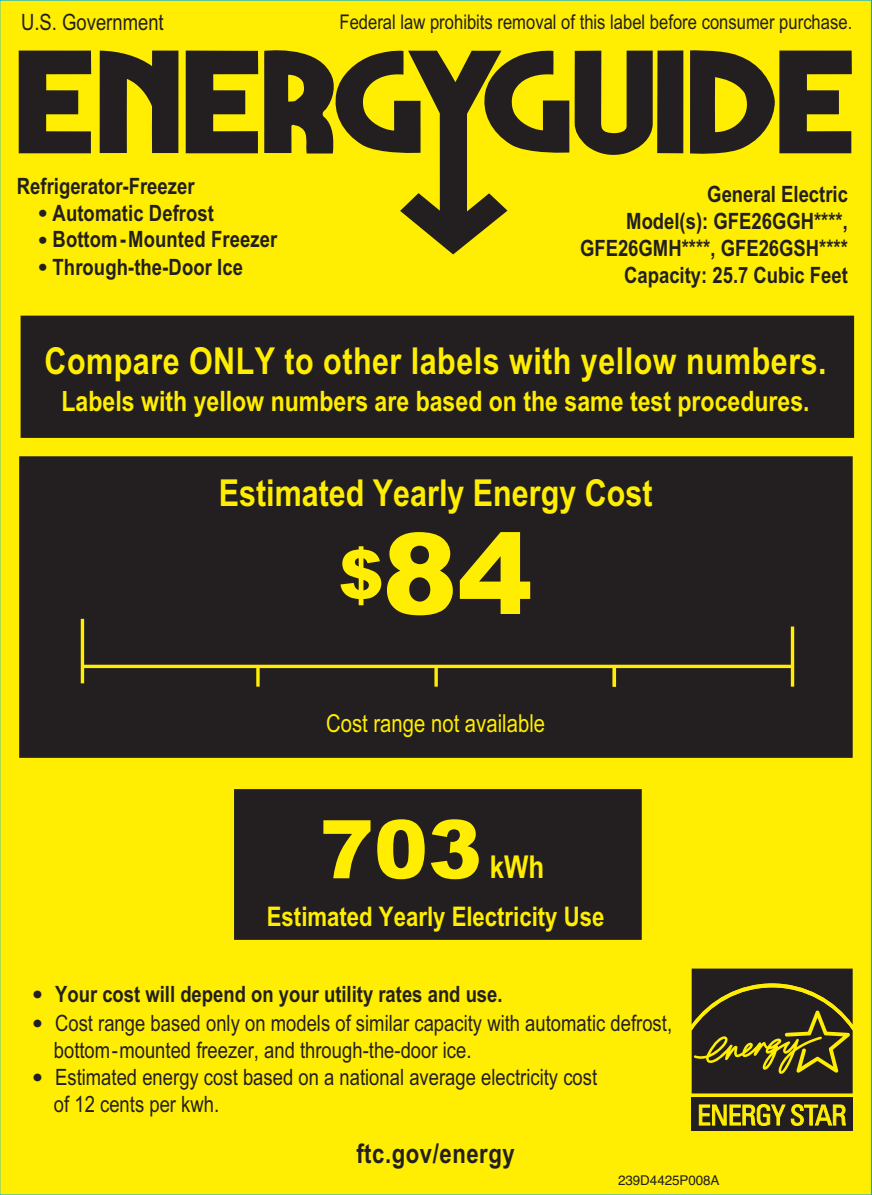
<style>
.page{position:relative;width:872px;height:1195px;background:#fff}
.page>*{position:absolute;margin:0;border:0;box-sizing:border-box;transform-origin:0 0}
.t1{font:900 112.5px "Arial";color:#ffee01}
.t2{font:900 81px "Arial";color:#ffee01}
.t3{font:700 37.12px "Arial Narrow";letter-spacing:.015em;color:#ffee01}
.t4{font:700 31.5px "Arial Narrow";color:#ffee01}
.t5{font:700 28.12px "Arial Narrow";color:#ffee01}
.t6{font:700 27px "Arial Narrow";color:#ffee01}
.t7{font:700 27px "Arial Narrow";letter-spacing:.02em;color:#231f20}
.t8{font:24.75px "Arial Narrow";color:#ffee01}
.t9{font:700 22.5px/27px "Arial Narrow";color:#231f20;text-align:right}
.t10{font:22.5px/27px "Arial Narrow";color:#231f20}
.t11{font:20.25px "Arial Narrow";color:#231f20}
.t12{font:13.5px "Helvetica";letter-spacing:-.01em;color:#231f20}
.s1{font-family:"Arial";font-size:24.75px}
.s2{font-size:67.5px}
.s3{font-family:"Arial";font-size:27px}
.s4{font-family:"Arial";font-weight:700;font-size:27px}
</style>
<div class="page">
<div style="left:0;top:0;width:871px;height:1195px;background:#ffee01"></div>
<svg style="left:19px;top:51px;width:72px;height:102px"></svg>
<svg style="left:186px;top:51px;width:72px;height:102px"></svg>
<svg style="left:100px;top:51px;width:78px;height:102px"></svg>
<div style="left:656px;top:51px;width:27px;height:102px;background:#231f20"></div>
<svg style="left:264px;top:50px;width:388px;height:204px"></svg>
<svg style="left:690px;top:50px;width:161px;height:104px"></svg>
<div style="left:20px;top:457px;width:831px;height:300px;background:#231f20"></div>
<div style="left:19px;top:456px;width:833px;height:302px;border:2px solid #231f20"></div>
<hr style="left:790px;top:666px;width:3px;height:21px;background:#ffee01">
<hr style="left:612px;top:666px;width:3px;height:21px;background:#ffee01">
<hr style="left:81px;top:619px;width:3px;height:64px;background:#ffee01">
<hr style="left:790px;top:626px;width:3px;height:41px;background:#ffee01">
<hr style="left:434px;top:666px;width:3px;height:21px;background:#ffee01">
<hr style="left:256px;top:666px;width:3px;height:21px;background:#ffee01">
<hr style="left:82px;top:665px;width:710px;height:3px;background:#ffee01">
<svg style="left:691px;top:968px;width:161px;height:125px;background:#403b1b"></svg>
<div style="left:691px;top:1097px;width:161px;height:34px;background:#231f20"></div>
<svg style="left:698px;top:1104px;width:86px;height:21px"></svg>
<svg style="left:790px;top:1104px;width:54px;height:21px"></svg>
<div style="left:22px;top:317px;width:830px;height:120px;background:#231f20"></div>
<div style="left:21px;top:316px;width:832px;height:122px;border:2px solid #231f20"></div>
<div style="left:235px;top:790px;width:405px;height:149px;background:#231f20"></div>
<p class="t10" style="left:21px;top:11px;width:144px">U.S. Government</p>
<p class="t11" style="left:339px;top:15px;width:514px">Federal law prohibits removal of this label before consumer purchase.</p>
<p class="t9" style="left:17px;top:174px;width:179px">Refrigerator-Freezer</p>
<p class="t9" style="left:39px;top:202px;width:177px"><span class="s1">•</span> Automatic Defrost</p>
<p class="t9" style="left:39px;top:228px;width:240px"><span class="s1">•</span> Bottom -Mounted Freezer</p>
<p class="t9" style="left:39px;top:256px;width:206px"><span class="s1">•</span> Through-the-Door Ice</p>
<p class="t9" style="left:579px;top:183px;width:269px">General Electric<br>Model(s): GFE26GGH****,<br>GFE26GMH****, GFE26GSH****<br>Capacity: 25.7 Cubic Feet</p>
<h3 class="t3" style="left:45px;top:347px;width:783px">Compare ONLY to other labels with yellow numbers.</h3>
<p class="t5" style="left:61px;top:391px;width:749px">Labels with yellow numbers are based on the same test procedures.</p>
<h3 class="t3" style="left:219px;top:480px;width:435px">Estimated Yearly Energy Cost</h3>
<h1 class="t1" style="left:338px;top:509px;width:195px"><span class="s2">$</span>84</h1>
<p class="t8" style="left:326px;top:715px;width:220px">Cost range not available</p>
<h2 class="t2" style="left:319px;top:803px;width:164px">703</h2>
<h3 class="t4" style="left:489px;top:856px;width:56px">kWh</h3>
<p class="t6" style="left:267px;top:906px;width:339px">Estimated Yearly Electricity Use</p>
<p class="t9" style="left:33px;top:983px;width:471px"><span class="s3">•</span> Your cost will depend on your utility rates and use.</p>
<p class="t10" style="left:54px;top:1012px;width:619px;text-indent:-21px"><span class="s4">•</span> Cost range based only on models of similar capacity with automatic defrost, bottom -mounted freezer, and through-the-door ice.</p>
<p class="t10" style="left:54px;top:1066px;width:544px;text-indent:-21px"><span class="s4">•</span> Estimated energy cost based on a national average electricity cost of 12 cents per kwh.</p>
<p class="t7" style="left:356px;top:1143px;width:160px">ftc.gov/energy</p>
<p class="t12" style="left:617px;top:1175px;width:103px">239D4425P008A</p>
</div>
